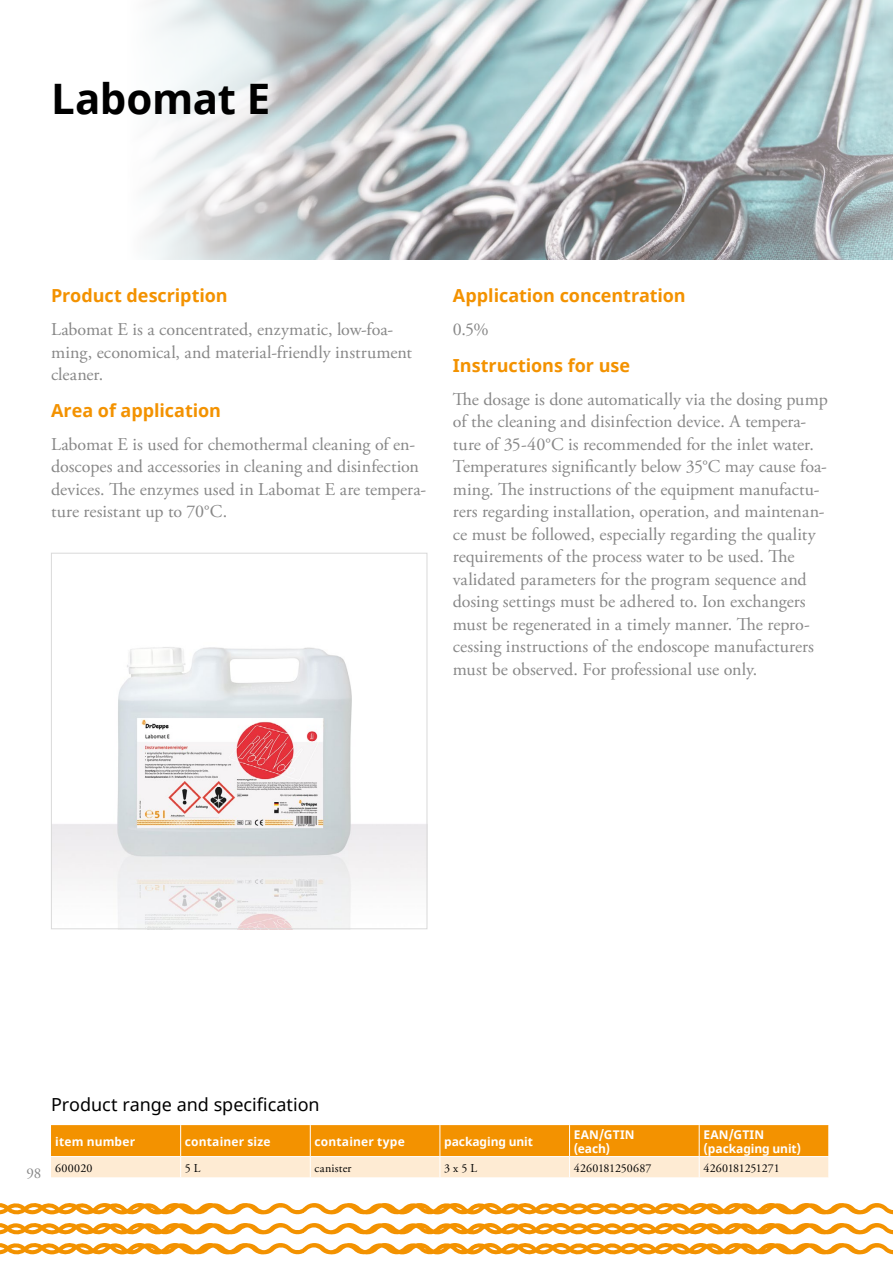
<style>
.page{position:relative;width:893px;height:1263px;background:#fff}
.page>*{position:absolute;margin:0;border:0;box-sizing:border-box;transform-origin:0 0}
.t1{font:700 42px "Noto Sans";letter-spacing:-.01em;color:#000}
.t2{font:18px/22.5px "Adobe Garamond Pro";color:#878787}
.t3{font:700 18px "Noto Sans";letter-spacing:-.005em;color:#f39200}
.t4{font:18px "Noto Sans";color:#000}
.t5{font:15px "Adobe Garamond Pro";color:#878787}
.t6{font:700 12px/14.4px "Noto Sans";letter-spacing:.01em;color:#fff}
.t7{font:12px "Adobe Garamond Pro";letter-spacing:.01em;color:#000}
.t8{font:12px "Adobe Garamond Pro";letter-spacing:-.01em;color:#000}
</style>
<div class="page">
<img style="left:433px;top:0;width:460px;height:259px">
<svg style="left:146px;top:0;width:287px;height:260px"></svg>
<svg style="left:0;top:1203px;width:893px;height:12px"></svg>
<svg style="left:0;top:1223px;width:893px;height:12px"></svg>
<svg style="left:0;top:1243px;width:893px;height:11px"></svg>
<img style="left:53px;top:647px;width:372px;height:280px">
<div style="left:51px;top:553px;width:376px;height:376px;border:1px solid #dadada"></div>
<svg style="left:51px;top:1125px;width:778px;height:52px;background:#f7b657"></svg>
<h1 class="t1" style="left:51px;top:69px;width:221px">Labomat E</h1>
<p class="t3" style="left:51px;top:283px;width:178px">Product description</p>
<p class="t2" style="left:51px;top:319px;width:363px">Labomat E is a concentrated, enzymatic, low-foa&shy;ming, economical, and material-friendly instrument cleaner.</p>
<p class="t3" style="left:51px;top:398px;width:171px">Area of application</p>
<p class="t2" style="left:51px;top:433px;width:377px">Labomat E is used for chemothermal cleaning of en&shy;doscopes and accessories in cleaning and disinfection devices. The enzymes used in Labomat E are tempera&shy;ture resistant up to 70°C.</p>
<p class="t3" style="left:453px;top:283px;width:234px">Application concentration</p>
<p class="t2" style="left:453px;top:319px;width:37px">0.5%</p>
<p class="t3" style="left:453px;top:353px;width:179px">Instructions for use</p>
<p class="t2" style="left:453px;top:388px;width:376px">The dosage is done automatically via the dosing pump of the cleaning and disinfection device. A tempera&shy;ture of 35-40°C is recommended for the inlet water.<br>Temperatures significantly below 35°C may cause foa&shy;ming. The instructions of the equipment manufactu&shy;rers regarding installation, operation, and maintenan&shy;ce must be followed, especially regarding the quality requirements of the process water to be used. The validated parameters for the program sequence and dosing settings must be adhered to. Ion exchangers must be regenerated in a timely manner. The repro&shy;cessing instructions of the endoscope manufacturers must be observed. For professional use only.</p>
<p class="t5" style="left:27px;top:1164px;width:16px">98</p>
<p class="t4" style="left:51px;top:1092px;width:270px">Product range and specification</p>
<p class="t6" style="left:55px;top:1134px;width:81px">item number</p>
<p class="t6" style="left:185px;top:1134px;width:87px">container size</p>
<p class="t6" style="left:315px;top:1134px;width:92px">container type</p>
<p class="t6" style="left:444px;top:1134px;width:90px">packaging unit</p>
<p class="t6" style="left:574px;top:1127px;width:62px">EAN/GTIN (each)</p>
<p class="t6" style="left:703px;top:1127px;width:99px">EAN/GTIN (packaging unit)</p>
<p class="t7" style="left:55px;top:1160px;width:39px">600020</p>
<p class="t7" style="left:185px;top:1160px;width:17px">5 L</p>
<p class="t7" style="left:315px;top:1160px;width:39px">canister</p>
<p class="t7" style="left:444px;top:1160px;width:34px">3 x 5 L</p>
<p class="t7" style="left:574px;top:1160px;width:79px">4260181250687</p>
<p class="t8" style="left:703px;top:1160px;width:78px">4260181251271</p>
</div>
